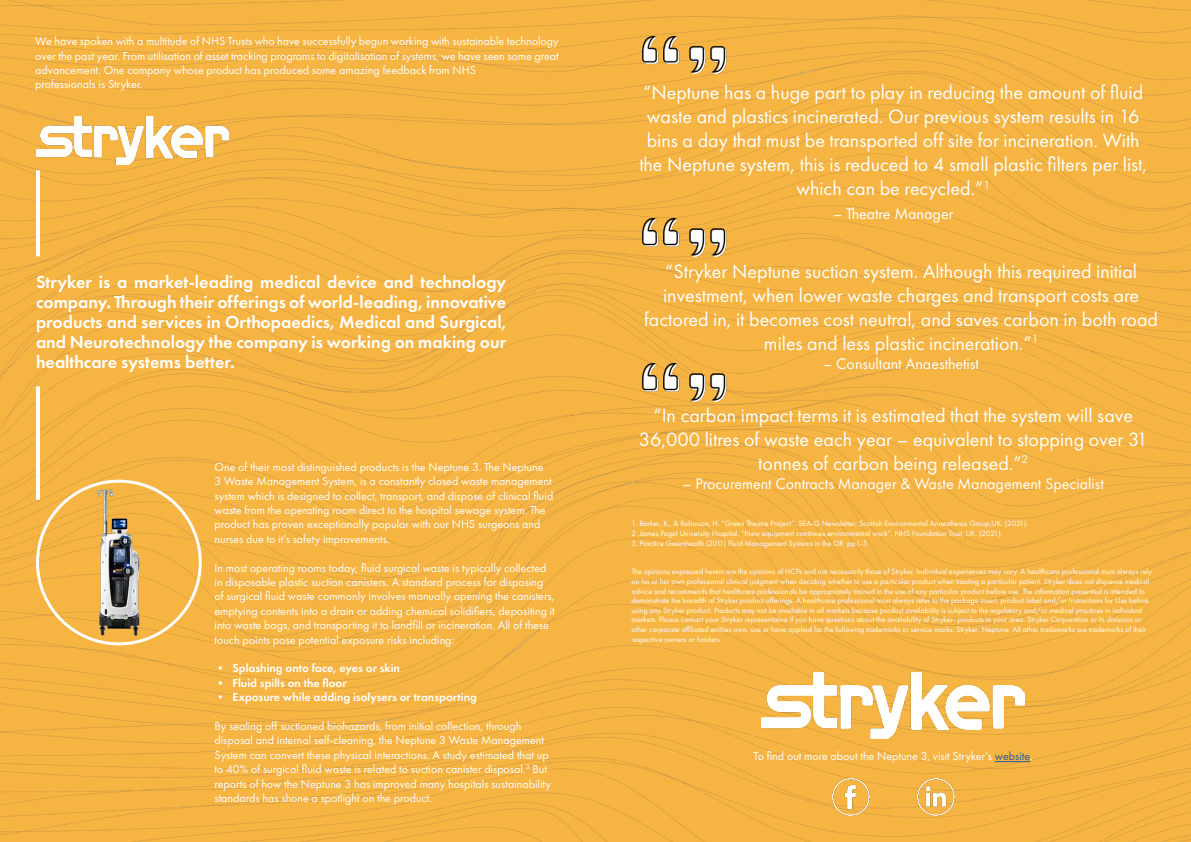
<style>
.page{position:relative;width:1191px;height:842px;background:#fff}
.page>*{position:absolute;margin:0;border:0;box-sizing:border-box;transform-origin:0 0}
.t1{font:20px/24px "Futura PT";color:#fff;text-align:center}
.t2{font:600 18px/20px "Futura PT";color:#fff;text-align:justify}
.t3{font:16px "Futura PT";color:#fff}
.t4{font:12px/14.4px "Futura PT";color:#fff}
.t5{font:600 12px "Futura PT";color:#fff}
.t6{font:8px/9.6px "Futura PT";color:#fff}
.s1{color:#275b9b}
</style>
<div class="page">
<img style="left:0;top:0;width:1191px;height:842px">
<img style="left:36px;top:116px;width:192px;height:48px">
<hr style="left:36px;top:170px;width:4px;height:86px;background:#fff">
<img style="left:98px;top:489px;width:41px;height:147px">
<div style="left:36px;top:480px;width:166px;height:165px;border:3px solid #fff;border-radius:50%"></div>
<hr style="left:36px;top:386px;width:4px;height:114px;background:#fff">
<img style="left:761px;top:672px;width:263px;height:66px">
<hr style="left:994px;top:761px;width:36px;height:1px;background:#275b9b">
<img style="left:832px;top:778px;width:37px;height:37px">
<img style="left:917px;top:778px;width:37px;height:37px">
<img style="left:639px;top:36px;width:91px;height:38px">
<img style="left:639px;top:219px;width:91px;height:37px">
<img style="left:639px;top:364px;width:91px;height:37px">
<p class="t4" style="left:35px;top:34px;width:525px">We have spoken with a multitude of NHS Trusts who have successfully begun working with sustainable technology over the past year. From utilisation of asset tracking programs to digitalisation of systems, we have seen some great advancement. One company whose product has produced some amazing feedback from NHS<br>professionals is Stryker.</p>
<p class="t2" style="left:36px;top:272px;width:472px">Stryker is a market-leading medical device and technology company. Through their offerings of world-leading, innovative products and services in Orthopaedics, Medical and Surgical, and Neurotechnology the company is working on making our healthcare systems better.</p>
<p class="t4" style="left:214px;top:459px;width:340px">One of their most distinguished products is the Neptune 3. The Neptune<br>3 Waste Management System, is a constantly closed waste management system which is designed to collect, transport, and dispose of clinical fluid waste from the operating room direct to the hospital sewage system. The product has proven exceptionally popular with our NHS surgeons and nurses due to it’s safety improvements.</p>
<p class="t4" style="left:214px;top:560px;width:342px">In most operating rooms today, fluid surgical waste is typically collected in disposable plastic suction canisters. A standard process for disposing of surgical fluid waste commonly involves manually opening the canisters, emptying contents into a drain or adding chemical solidifiers, depositing it into waste bags, and transporting it to landfill or incineration. All of these touch points pose potential exposure risks including:</p>
<p class="t5" style="left:214px;top:661px;width:187px">• Splashing onto face, eyes or skin</p>
<p class="t5" style="left:214px;top:675px;width:134px">• Fluid spills on the floor</p>
<p class="t5" style="left:214px;top:690px;width:264px">• Exposure while adding isolysers or transporting</p>
<p class="t4" style="left:214px;top:719px;width:338px">By sealing off suctioned biohazards, from initial collection, through disposal and internal self-cleaning, the Neptune 3 Waste Management System can convert these physical interactions. A study estimated that up to 40% of surgical fluid waste is related to suction canister disposal.<sup>3</sup> But reports of how the Neptune 3 has improved many hospitals sustainability standards has shone a spotlight on the product.</p>
<p class="t1" style="left:639px;top:80px;width:509px">“Neptune has a huge part to play in reducing the amount of fluid waste and plastics incinerated. Our previous system results in 16 bins a day that must be transported off site for incineration. With the Neptune system, this is reduced to 4 small plastic filters per list, which can be recycled.”<sup>1</sup></p>
<h3 class="t3" style="left:833px;top:204px;width:122px">– Theatre Manager</h3>
<h1 class="t1" style="left:644px;top:259px;width:515px">“Stryker Neptune suction system. Although this required initial investment, when lower waste charges and transport costs are factored in, it becomes cost neutral, and saves carbon in both road miles and less plastic incineration.”<sup>1</sup></h1>
<h3 class="t3" style="left:823px;top:354px;width:157px">– Consultant Anaesthetist</h3>
<h1 class="t1" style="left:639px;top:403px;width:510px">“In carbon impact terms it is estimated that the system will save<br>36,000 litres of waste each year – equivalent to stopping over 31 tonnes of carbon being released.”<sup>2</sup></h1>
<h3 class="t3" style="left:682px;top:474px;width:423px">– Procurement Contracts Manager &amp; Waste Management Specialist</h3>
<p class="t6" style="left:631px;top:519px;width:398px">1. Barker, K., &amp; Robinson, H. “Green Theatre Project”. SEA-G Newsletter, Scottish Environmental Anaesthesia Group,UK. (2021).</p>
<p class="t6" style="left:631px;top:528px;width:372px">2. James Paget University Hospital. “New equipment continues environmental work”. NHS Foundation Trust, UK. (2021).</p>
<p class="t6" style="left:631px;top:538px;width:237px">3. Practice Greenhealth (2011) Fluid Management Systems in the OR. pp1-5</p>
<p class="t6" style="left:631px;top:567px;width:522px">The opinions expressed herein are the opinions of HCPs and not necessarily those of Stryker. Individual experiences may vary. A healthcare professional must always rely on his or her own professional clinical judgment when deciding whether to use a particular product when treating a particular patient. Stryker does not dispense medical advice and recommends that healthcare professionals be appropriately trained in the use of any particular product before use. The information presented is intended to demonstrate the breadth of Stryker product offerings. A healthcare professional must always refer to the package insert, product label and/or Instructions for Use before using any Stryker product. Products may not be available in all markets because product availability is subject to the regulatory and/or medical practices in individual markets. Please contact your Stryker representative if you have questions about the availability of Stryker- products in your area. Stryker Corporation or its divisions or other corporate affiliated entities own, use or have applied for the following trademarks or service marks: Stryker, Neptune. All other trademarks are trademarks of their respective owners or holders.</p>
<p class="t4" style="left:753px;top:749px;width:281px">To find out more about the Neptune 3, visit Stryker’s <span class="s1">website</span>.</p>
</div>
